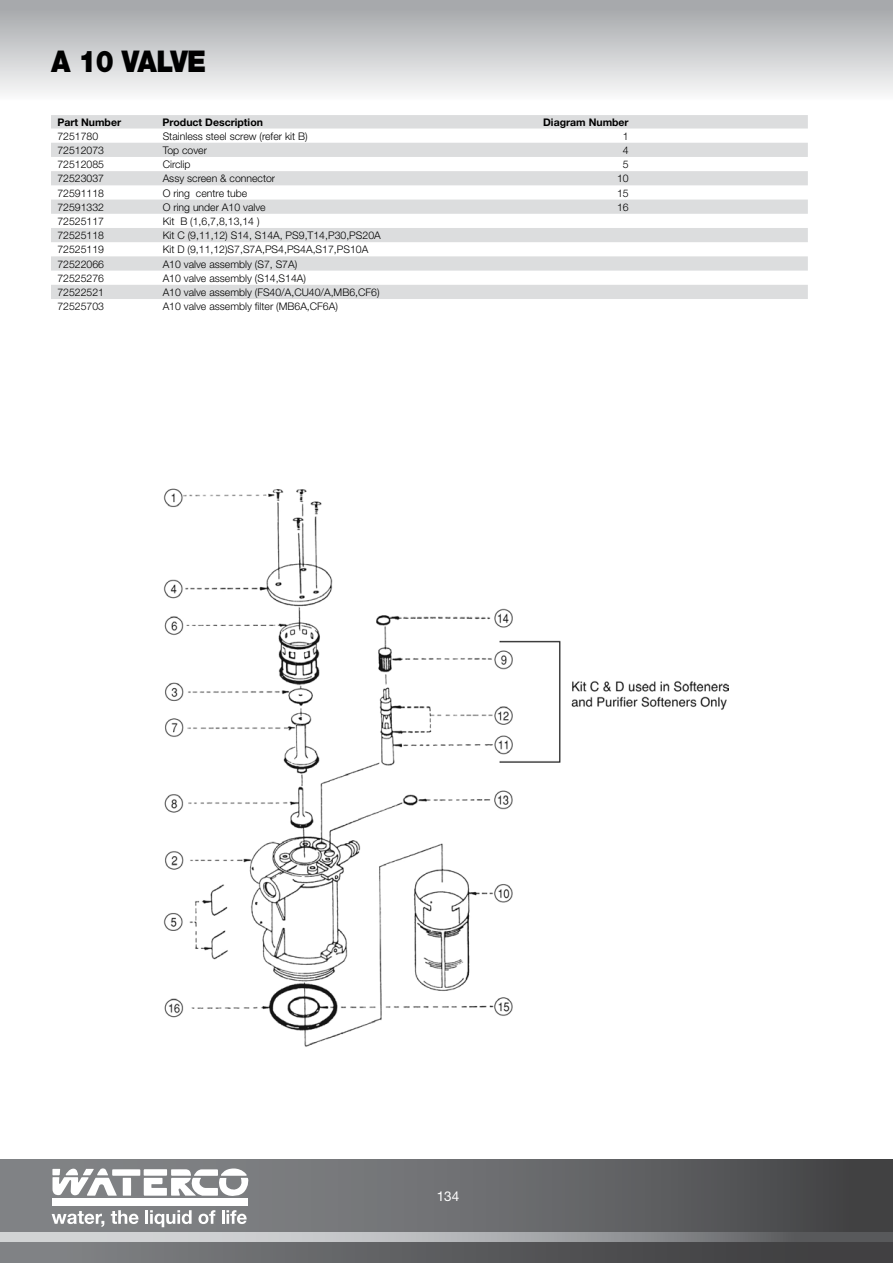
<style>
.page{position:relative;width:893px;height:1263px;background:#fff}
.page>*{position:absolute;margin:0;border:0;box-sizing:border-box;transform-origin:0 0}
.t1{font:900 30px "Helvetica Neue";letter-spacing:-.02em;color:#000;scale:.9 1}
.t2{font:13.5px "Helvetica Neue LT Std";color:#fff}
.t3{font:300 10.5px "Helvetica Neue";color:#000}
.t4{font:700 10.5px "Helvetica Neue LT Std";color:#000}
</style>
<div class="page">
<div style="left:0;top:0;width:893px;height:107px;background:linear-gradient(to bottom,#a0a2a5,#fff)"></div>
<div style="left:0;top:1160px;width:893px;height:103px;background:linear-gradient(to right,#8c8e91,#49494b)"></div>
<div style="left:0;top:1237px;width:893px;height:26px;background:linear-gradient(to right,#828487,#383739)"></div>
<svg style="left:0;top:1232px;width:893px;height:10px;background:#a6a7aa"></svg>
<svg style="left:52px;top:1168px;width:197px;height:29px"></svg>
<div style="left:52px;top:1198px;width:196px;height:7px;background:#fff"></div>
<svg style="left:52px;top:1211px;width:52px;height:16px"></svg>
<svg style="left:111px;top:1210px;width:28px;height:14px"></svg>
<hr style="left:145px;top:1210px;width:3px;height:14px;background:#fff">
<svg style="left:150px;top:1210px;width:42px;height:17px"></svg>
<svg style="left:198px;top:1210px;width:17px;height:14px"></svg>
<svg style="left:222px;top:1210px;width:25px;height:14px"></svg>
<svg style="left:51px;top:115px;width:757px;height:184px;fill:#dddedf"></svg>
<img style="left:163px;top:488px;width:566px;height:559px">
<h1 class="t1" style="left:51px;top:44px;width:174px">A 10 VALVE</h1>
<p class="t4" style="left:57px;top:115px;width:65px">Part Number</p>
<p class="t4" style="left:163px;top:115px;width:102px">Product Description</p>
<p class="t4" style="left:543px;top:115px;width:87px">Diagram Number</p>
<p class="t3" style="left:57px;top:130px;width:42px">7251780</p>
<p class="t3" style="left:163px;top:130px;width:147px">Stainless steel screw (refer kit B)</p>
<p class="t3" style="left:623px;top:130px;width:7px">1</p>
<p class="t3" style="left:57px;top:144px;width:48px">72512073</p>
<p class="t3" style="left:163px;top:144px;width:46px">Top cover</p>
<p class="t3" style="left:623px;top:144px;width:7px">4</p>
<p class="t3" style="left:57px;top:158px;width:48px">72512085</p>
<p class="t3" style="left:163px;top:158px;width:29px">Circlip</p>
<p class="t3" style="left:623px;top:158px;width:7px">5</p>
<p class="t3" style="left:57px;top:172px;width:48px">72523037</p>
<p class="t3" style="left:163px;top:172px;width:114px">Assy screen &amp; connector</p>
<p class="t3" style="left:617px;top:172px;width:13px">10</p>
<p class="t3" style="left:57px;top:186px;width:48px">72591118</p>
<p class="t3" style="left:163px;top:186px;width:86px">O ring centre tube</p>
<p class="t3" style="left:617px;top:186px;width:13px">15</p>
<p class="t3" style="left:57px;top:201px;width:48px">72591332</p>
<p class="t3" style="left:163px;top:201px;width:105px">O ring under A10 valve</p>
<p class="t3" style="left:617px;top:201px;width:13px">16</p>
<p class="t3" style="left:57px;top:215px;width:48px">72525117</p>
<p class="t3" style="left:163px;top:215px;width:98px">Kit B (1,6,7,8,13,14 )</p>
<p class="t3" style="left:57px;top:229px;width:48px">72525118</p>
<p class="t3" style="left:163px;top:229px;width:220px">Kit C (9,11,12) S14, S14A, PS9,T14,P30,PS20A</p>
<p class="t3" style="left:57px;top:243px;width:48px">72525119</p>
<p class="t3" style="left:163px;top:243px;width:207px">Kit D (9,11,12)S7,S7A,PS4,PS4A,S17,PS10A</p>
<p class="t3" style="left:57px;top:257px;width:48px">72522066</p>
<p class="t3" style="left:163px;top:257px;width:136px">A10 valve assembly (S7, S7A)</p>
<p class="t3" style="left:57px;top:272px;width:48px">72525276</p>
<p class="t3" style="left:163px;top:272px;width:145px">A10 valve assembly (S14,S14A)</p>
<p class="t3" style="left:57px;top:286px;width:48px">72522521</p>
<p class="t3" style="left:163px;top:286px;width:218px">A10 valve assembly (FS40/A,CU40/A,MB6,CF6)</p>
<p class="t3" style="left:57px;top:300px;width:48px">72525703</p>
<p class="t3" style="left:163px;top:300px;width:177px">A10 valve assembly filter (MB6A,CF6A)</p>
<p class="t2" style="left:437px;top:1188px;width:24px">134</p>
</div>
